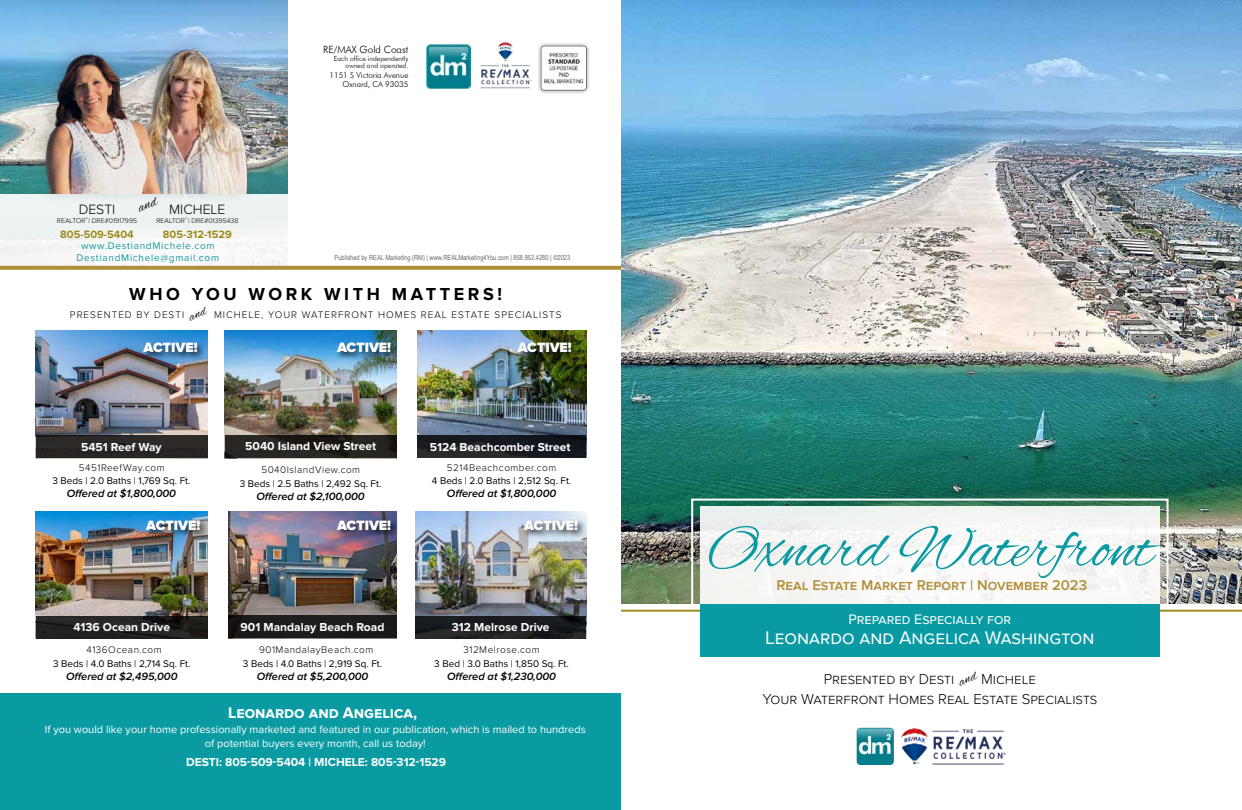
<style>
.page{position:relative;width:1242px;height:810px;background:#fff}
.page>*{position:absolute;margin:0;border:0;box-sizing:border-box;transform-origin:0 0}
.t1{font:62px "Alex Brush";color:#0a9aa3}
.t2{font:19px "Proxima Nova";color:#fff}
.t3{font:700 18px "Proxima Nova";letter-spacing:.2em;color:#000}
.t4{font:700 16px "Proxima Nova";color:#fff}
.t5{font:300 14.9px/19.2px "Proxima Nova";color:#000}
.t6{font:600 14.7px "Proxima Nova";color:#b18e38}
.t7{font:14.3px "Proxima Nova";color:#fff}
.t8{font:900 14px "Proxima Nova";color:#fff}
.t9{font:300 14px "Proxima Nova";color:#000}
.t10{font:700 12px "Proxima Nova";color:#fff}
.t11{font:11px/13.2px "Proxima Nova";color:#fff;text-align:center}
.t12{font:italic 600 11px "Proxima Nova";color:#000}
.t13{font:700 11px "Proxima Nova";color:#9e8b20}
.t14{font:10px "Proxima Nova";color:#000}
.t15{font:300 10px "Proxima Nova";letter-spacing:.1em;color:#000}
.t16{font:10px/12px "Proxima Nova";letter-spacing:.07em;color:#149ba3;text-align:center}
.t17{font:300 10px "Proxima Nova";letter-spacing:.05em;color:#000}
.t18{font:300 10px "Futura BT";color:#000}
.t19{font:300 8px/9.6px "Futura BT";color:#000;text-align:right}
.t20{font:7px "Arial Narrow";color:#6a6c6c}
.t21{font:300 7px "Proxima Nova";color:#000}
.t22{font:300 7px/7px "Futura BT";color:#000;text-align:right}
</style>
<div class="page">
<img style="left:0;top:0;width:288px;height:194px">
<div style="left:0;top:194px;width:295px;height:76px;background:#f1f4f3"></div>
<div style="left:31px;top:35px;width:225px;height:170px;background:#000;opacity:.16"></div>
<img style="left:46px;top:42px;width:201px;height:152px">
<hr style="left:621px;top:610px;width:621px;height:2px;background:#9e8b20">
<img style="left:621px;top:0;width:621px;height:604px">
<div style="left:691px;top:499px;width:478px;height:108px;border:2px solid #fff"></div>
<div style="left:700px;top:506px;width:460px;height:98px;background:#f7f6f5"></div>
<div style="left:700px;top:604px;width:460px;height:53px;background:#0a9aa3"></div>
<img style="left:857px;top:728px;width:37px;height:37px">
<img style="left:901px;top:728px;width:105px;height:36px">
<img style="left:480px;top:42px;width:46px;height:47px">
<img style="left:426px;top:44px;width:44px;height:44px">
<img style="left:526px;top:43px;width:64px;height:51px">
<svg style="left:0;top:266px;width:621px;height:4px;background:#b49343"></svg>
<div style="left:0;top:693px;width:621px;height:117px;background:#0a9aa2"></div>
<img style="left:36px;top:331px;width:172px;height:127px">
<img style="left:417px;top:331px;width:169px;height:104px">
<img style="left:36px;top:511px;width:172px;height:127px">
<img style="left:415px;top:511px;width:171px;height:105px">
<div style="left:36px;top:435px;width:171px;height:23px;background:#2c2826"></div>
<svg style="left:36px;top:616px;width:171px;height:22px;background:#22201f"></svg>
<svg style="left:415px;top:616px;width:171px;height:22px;background:#1b1c1f"></svg>
<svg style="left:417px;top:435px;width:169px;height:23px;background:#1a1c20"></svg>
<div style="left:142px;top:341px;width:63px;height:20px;background:#000;opacity:.75"></div>
<img style="left:225px;top:331px;width:172px;height:127px">
<svg style="left:225px;top:436px;width:171px;height:22px;background:#24211d"></svg>
<div style="left:335px;top:341px;width:64px;height:20px;background:#000;opacity:.75"></div>
<div style="left:516px;top:341px;width:64px;height:20px;background:#000;opacity:.75"></div>
<div style="left:144px;top:518px;width:64px;height:21px;background:#000;opacity:.75"></div>
<img style="left:228px;top:511px;width:169px;height:104px">
<div style="left:228px;top:615px;width:169px;height:23px;background:#1d1c1b"></div>
<div style="left:335px;top:518px;width:64px;height:21px;background:#000;opacity:.75"></div>
<div style="left:522px;top:518px;width:64px;height:21px;background:#000;opacity:.75"></div>
<svg style="left:138px;top:197px;width:21px;height:8px"></svg>
<h3 class="t9" style="left:79px;top:201px;width:38px">DESTI</h3>
<p class="t21" style="left:57px;top:216px;width:82px">REALTOR<sup>®</sup> | DRE#01917995</p>
<p class="t13" style="left:60px;top:229px;width:75px">805-509-5404</p>
<h3 class="t9" style="left:169px;top:201px;width:58px">MICHELE</h3>
<p class="t21" style="left:156px;top:216px;width:83px">REALTOR<sup>®</sup> | DRE#01395438</p>
<p class="t13" style="left:163px;top:229px;width:70px">805-312-1529</p>
<p class="t16" style="left:77px;top:240px;width:144px">www.DestiandMichele.com<br>DestiandMichele@gmail.com</p>
<p class="t18" style="left:323px;top:43px;width:87px">RE/MAX Gold Coast</p>
<p class="t22" style="left:334px;top:55px;width:76px">Each office independently owned and operated.</p>
<p class="t19" style="left:329px;top:70px;width:80px">1151 S Victoria Avenue<br>Oxnard, CA 93035</p>
<p class="t20" style="left:335px;top:253px;width:237px">Published by REAL Marketing (RM) | www.REALMarketing4You.com | 858.952.4280 | ©2023</p>
<h3 class="t3" style="left:129px;top:286px;width:374px">WHO YOU WORK WITH MATTERS!</h3>
<p class="t15" style="left:70px;top:308px;width:116px">PRESENTED BY DESTI</p>
<p class="t15" style="left:214px;top:308px;width:349px">MICHELE, YOUR WATERFRONT HOMES REAL ESTATE SPECIALISTS</p>
<h3 class="t8" style="left:143px;top:341px;width:56px">ACTIVE!</h3>
<h3 class="t8" style="left:337px;top:341px;width:56px">ACTIVE!</h3>
<h3 class="t8" style="left:518px;top:341px;width:56px">ACTIVE!</h3>
<p class="t10" style="left:245px;top:441px;width:132px">5040 Island View Street</p>
<p class="t14" style="left:240px;top:478px;width:143px">3 Beds | 2.5 Baths | 2,492 Sq. Ft.</p>
<p class="t12" style="left:256px;top:490px;width:110px">Offered at $2,100,000</p>
<p class="t10" style="left:81px;top:442px;width:82px">5451 Reef Way</p>
<p class="t10" style="left:430px;top:442px;width:142px">5124 Beachcomber Street</p>
<p class="t17" style="left:79px;top:462px;width:87px">5451ReefWay.com</p>
<p class="t15" style="left:447px;top:462px;width:111px">5214Beachcomber.com</p>
<p class="t17" style="left:261px;top:463px;width:100px">5040IslandView.com</p>
<p class="t14" style="left:52px;top:475px;width:140px">3 Beds | 2.0 Baths | 1,769 Sq. Ft.</p>
<p class="t12" style="left:67px;top:488px;width:111px">Offered at $1,800,000</p>
<p class="t14" style="left:432px;top:475px;width:141px">4 Beds | 2.0 Baths | 2,512 Sq. Ft.</p>
<p class="t12" style="left:447px;top:488px;width:111px">Offered at $1,800,000</p>
<h3 class="t8" style="left:146px;top:519px;width:56px">ACTIVE!</h3>
<h3 class="t8" style="left:337px;top:519px;width:56px">ACTIVE!</h3>
<h3 class="t8" style="left:524px;top:519px;width:56px">ACTIVE!</h3>
<p class="t10" style="left:73px;top:622px;width:98px">4136 Ocean Drive</p>
<p class="t10" style="left:452px;top:622px;width:99px">312 Melrose Drive</p>
<p class="t10" style="left:241px;top:622px;width:145px">901 Mandalay Beach Road</p>
<p class="t14" style="left:243px;top:658px;width:141px">3 Beds | 4.0 Baths | 2,919 Sq. Ft.</p>
<p class="t12" style="left:257px;top:670px;width:113px">Offered at $5,200,000</p>
<p class="t15" style="left:86px;top:644px;width:77px">4136Ocean.com</p>
<p class="t15" style="left:259px;top:644px;width:116px">901MandalayBeach.com</p>
<p class="t15" style="left:463px;top:644px;width:78px">312Melrose.com</p>
<p class="t14" style="left:434px;top:658px;width:136px">3 Bed | 3.0 Baths | 1,850 Sq. Ft.</p>
<p class="t12" style="left:447px;top:670px;width:110px">Offered at $1,230,000</p>
<p class="t14" style="left:53px;top:658px;width:139px">3 Beds | 4.0 Baths | 2,714 Sq. Ft.</p>
<p class="t12" style="left:66px;top:670px;width:113px">Offered at $2,495,000</p>
<h3 class="t4" style="left:228px;top:706px;width:190px">Leonardo and Angelica,</h3>
<p class="t11" style="left:45px;top:723px;width:543px">If you would like your home professionally marketed and featured in our publication, which is mailed to hundreds of potential buyers every month, call us today!</p>
<p class="t10" style="left:186px;top:756px;width:261px">DESTI: 805-509-5404 | MICHELE: 805-312-1529</p>
<h1 class="t1" style="left:707px;top:514px;width:448px">Oxnard Waterfront</h1>
<h3 class="t6" style="left:776px;top:577px;width:312px">Real Estate Market Report | November 2023</h3>
<h3 class="t7" style="left:848px;top:611px;width:165px">Prepared Especially for</h3>
<h2 class="t2" style="left:765px;top:627px;width:331px">Leonardo and Angelica Washington</h2>
<h3 class="t5" style="left:762px;top:670px;width:336px;text-indent:219px">Michele<br>Your Waterfront Homes Real Estate Specialists</h3>
<h3 class="t5" style="left:824px;top:670px;width:132px">Presented by Desti</h3>
</div>
